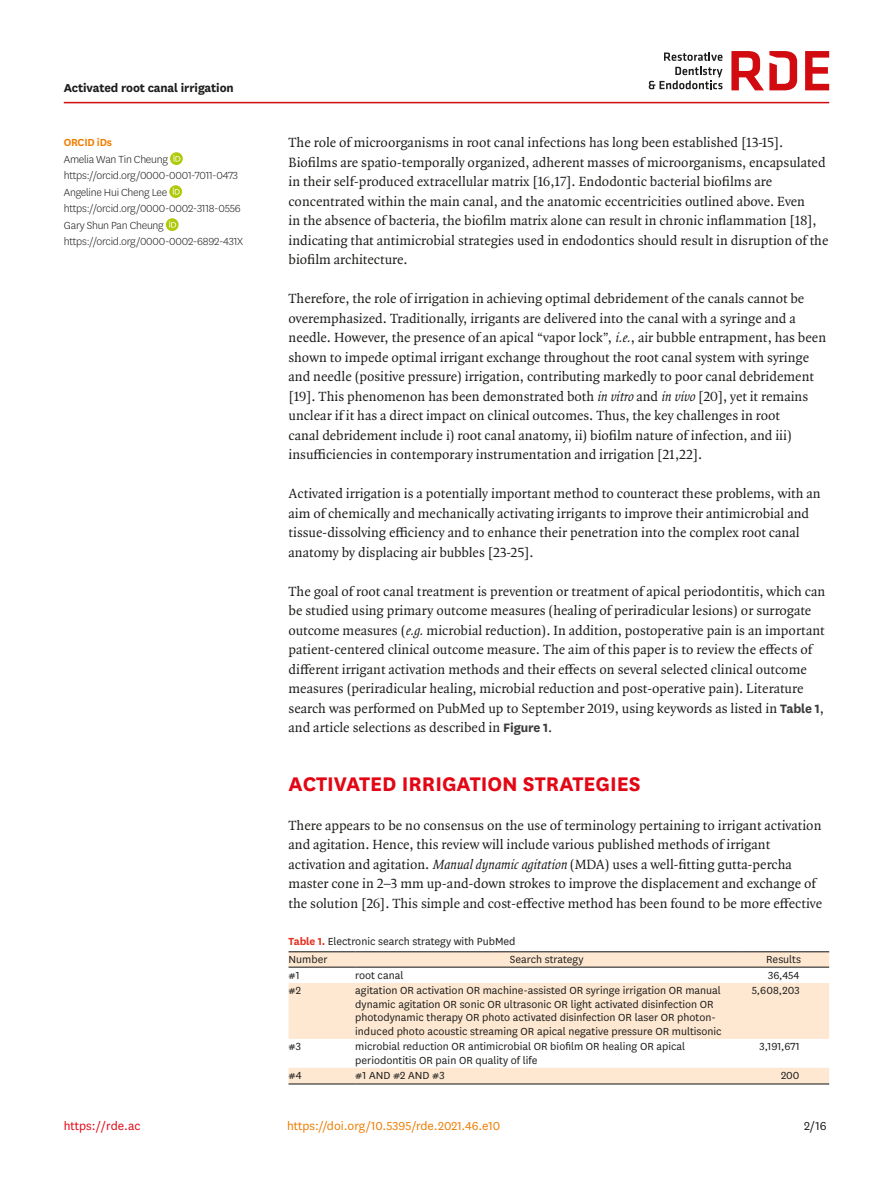
<style>
.page{position:relative;width:893px;height:1191px;background:#fff}
.page>*{position:absolute;margin:0;border:0;box-sizing:border-box;transform-origin:0 0}
.body_title1{font:700 23.1px "National";color:#e30614}
.body_p{font:14.25px/19.5px "Quadraat OT";color:#1d1d1b}
.body_p_first{font:14.25px/19.5px "Quadraat OT";color:#1d1d1b}
.doi_running_footer{font:13.5px "National";color:#ef7d00}
.alt-title-type{font:700 13.5px "National";letter-spacing:-.01em;color:#1d1d1b}
.t1{font:13.5px "National";color:#e30614}
.t2{font:13.5px "National";color:#1d1d1b}
.tbody_entry{font:12px/13.5px "National";color:#1d1d1b}
.orcid_url_p{font:300 12px "National";letter-spacing:-.02em;color:#1d1d1b}
.orcid_name_p{font:300 12px "National";letter-spacing:-.02em;color:#1d1d1b}
.table-wrap_caption{font:12px "National";color:#1d1d1b}
.thead_entry{font:12px "National";color:#1d1d1b}
.orcid_title{font:600 12px "National";letter-spacing:-.02em;color:#ef7d00}
.s1{font-style:italic}
.s2{font-family:"National";font-weight:700;color:#3d3d3c}
.s3{font-weight:700;color:#e63424}
</style>
<div class="page">
<svg style="left:170px;top:152px;width:13px;height:13px"></svg>
<svg style="left:173px;top:155px;width:7px;height:6px"></svg>
<svg style="left:169px;top:185px;width:13px;height:13px"></svg>
<svg style="left:173px;top:188px;width:7px;height:6px"></svg>
<svg style="left:166px;top:218px;width:13px;height:13px"></svg>
<svg style="left:169px;top:221px;width:7px;height:6px"></svg>
<hr style="left:64px;top:102px;width:765px;height:1px;background:#d20b11">
<svg style="left:649px;top:52px;width:73px;height:37px"></svg>
<svg style="left:805px;top:51px;width:24px;height:39px"></svg>
<svg style="left:731px;top:51px;width:66px;height:39px"></svg>
<svg style="left:289px;top:952px;width:540px;height:131px;fill:#fee8d2"></svg>
<hr style="left:289px;top:951px;width:66px;height:1px;background:#1d1d1b">
<hr style="left:355px;top:951px;width:383px;height:1px;background:#1d1d1b">
<hr style="left:738px;top:951px;width:91px;height:1px;background:#1d1d1b">
<hr style="left:289px;top:966px;width:66px;height:1px;background:#1d1d1b">
<hr style="left:355px;top:966px;width:383px;height:1px;background:#1d1d1b">
<hr style="left:738px;top:966px;width:91px;height:1px;background:#1d1d1b">
<hr style="left:289px;top:1083px;width:66px;height:1px;background:#1d1d1b">
<hr style="left:355px;top:1083px;width:383px;height:1px;background:#1d1d1b">
<hr style="left:738px;top:1083px;width:91px;height:1px;background:#1d1d1b">
<p class="alt-title-type" style="left:64px;top:78px;width:171px">Activated root canal irrigation</p>
<p class="orcid_title" style="left:64px;top:134px;width:50px">ORCID iDs</p>
<p class="orcid_name_p" style="left:64px;top:152px;width:106px">Amelia Wan Tin Cheung</p>
<p class="orcid_url_p" style="left:64px;top:168px;width:176px">https://orcid.org/0000-0001-7011-0473</p>
<p class="orcid_name_p" style="left:64px;top:185px;width:105px">Angeline Hui Cheng Lee</p>
<p class="orcid_url_p" style="left:64px;top:201px;width:178px">https://orcid.org/0000-0002-3118-0556</p>
<p class="orcid_name_p" style="left:64px;top:218px;width:102px">Gary Shun Pan Cheung</p>
<p class="orcid_url_p" style="left:64px;top:234px;width:181px">https://orcid.org/0000-0002-6892-431X</p>
<p class="body_p" style="left:289px;top:133px;width:541px">The role of microorganisms in root canal infections has long been established [13-15].<br>Biofilms are spatio-temporally organized, adherent masses of microorganisms, encapsulated in their self-produced extracellular matrix [16,17]. Endodontic bacterial biofilms are concentrated within the main canal, and the anatomic eccentricities outlined above. Even<br>in the absence of bacteria, the biofilm matrix alone can result in chronic inflammation [18], indicating that antimicrobial strategies used in endodontics should result in disruption of the biofilm architecture.</p>
<p class="body_p" style="left:289px;top:289px;width:539px">Therefore, the role of irrigation in achieving optimal debridement of the canals cannot be overemphasized. Traditionally, irrigants are delivered into the canal with a syringe and a needle. However, the presence of an apical “vapor lock”, <span class="s1">i.e.</span>, air bubble entrapment, has been shown to impede optimal irrigant exchange throughout the root canal system with syringe and needle (positive pressure) irrigation, contributing markedly to poor canal debridement [19]. This phenomenon has been demonstrated both <span class="s1">in vitro</span>and <span class="s1">in vivo</span>[20], yet it remains unclear if it has a direct impact on clinical outcomes. Thus, the key challenges in root<br>canal debridement include i) root canal anatomy, ii) biofilm nature of infection, and iii) insufficiencies in contemporary instrumentation and irrigation [21,22].</p>
<p class="body_p" style="left:289px;top:484px;width:534px">Activated irrigation is a potentially important method to counteract these problems, with an aim of chemically and mechanically activating irrigants to improve their antimicrobial and tissue-dissolving efficiency and to enhance their penetration into the complex root canal anatomy by displacing air bubbles [23-25].</p>
<p class="body_p" style="left:289px;top:581px;width:538px">The goal of root canal treatment is prevention or treatment of apical periodontitis, which can be studied using primary outcome measures (healing of periradicular lesions) or surrogate outcome measures (<span class="s1">e.g.</span>microbial reduction). In addition, postoperative pain is an important patient-centered clinical outcome measure. The aim of this paper is to review the effects of different irrigant activation methods and their effects on several selected clinical outcome measures (periradicular healing, microbial reduction and post-operative pain). Literature search was performed on PubMed up to September 2019, using keywords as listed in <span class="s2">Table 1</span>, and article selections as described in <span class="s2">Figure 1</span>.</p>
<p class="body_title1" style="left:289px;top:767px;width:354px">ACTIVATED IRRIGATION STRATEGIES</p>
<p class="body_p_first" style="left:289px;top:815px;width:535px">There appears to be no consensus on the use of terminology pertaining to irrigant activation and agitation. Hence, this review will include various published methods of irrigant activation and agitation. <span class="s1">Manualdynamicagitation</span> (MDA) uses a well-fitting gutta-percha master cone in 2–3 mm up-and-down strokes to improve the displacement and exchange of the solution [26]. This simple and cost-effective method has been found to be more effective</p>
<p class="table-wrap_caption" style="left:289px;top:933px;width:228px"><span class="s3">Table 1.</span> Electronic search strategy with PubMed</p>
<p class="thead_entry" style="left:289px;top:951px;width:41px">Number</p>
<p class="thead_entry" style="left:510px;top:951px;width:75px">Search strategy</p>
<p class="thead_entry" style="left:766px;top:951px;width:36px">Results</p>
<p class="tbody_entry" style="left:289px;top:967px;width:13px">#1</p>
<p class="tbody_entry" style="left:355px;top:967px;width:50px">root canal</p>
<p class="tbody_entry" style="left:768px;top:967px;width:33px">36,454</p>
<p class="tbody_entry" style="left:289px;top:983px;width:14px">#2</p>
<p class="tbody_entry" style="left:355px;top:983px;width:368px">agitation OR activation OR machine-assisted OR syringe irrigation OR manual dynamic agitation OR sonic OR ultrasonic OR light activated disinfection OR photodynamic therapy OR photo activated disinfection OR laser OR photon&shy;induced photo acoustic streaming OR apical negative pressure OR multisonic</p>
<p class="tbody_entry" style="left:752px;top:983px;width:49px">5,608,203</p>
<p class="tbody_entry" style="left:289px;top:1039px;width:14px">#3</p>
<p class="tbody_entry" style="left:355px;top:1039px;width:332px">microbial reduction OR antimicrobial OR biofilm OR healing OR apical periodontitis OR pain OR quality of life</p>
<p class="tbody_entry" style="left:760px;top:1039px;width:41px">3,191,671</p>
<p class="tbody_entry" style="left:289px;top:1068px;width:15px">#4</p>
<p class="tbody_entry" style="left:355px;top:1068px;width:91px">#1 AND #2 AND #3</p>
<p class="tbody_entry" style="left:781px;top:1068px;width:20px">200</p>
<p class="t1" style="left:64px;top:1116px;width:78px">https://rde.ac</p>
<p class="doi_running_footer" style="left:287px;top:1116px;width:215px">https://doi.org/10.5395/rde.2021.46.e10</p>
<p class="t2" style="left:804px;top:1116px;width:24px">2/16</p>
</div>
